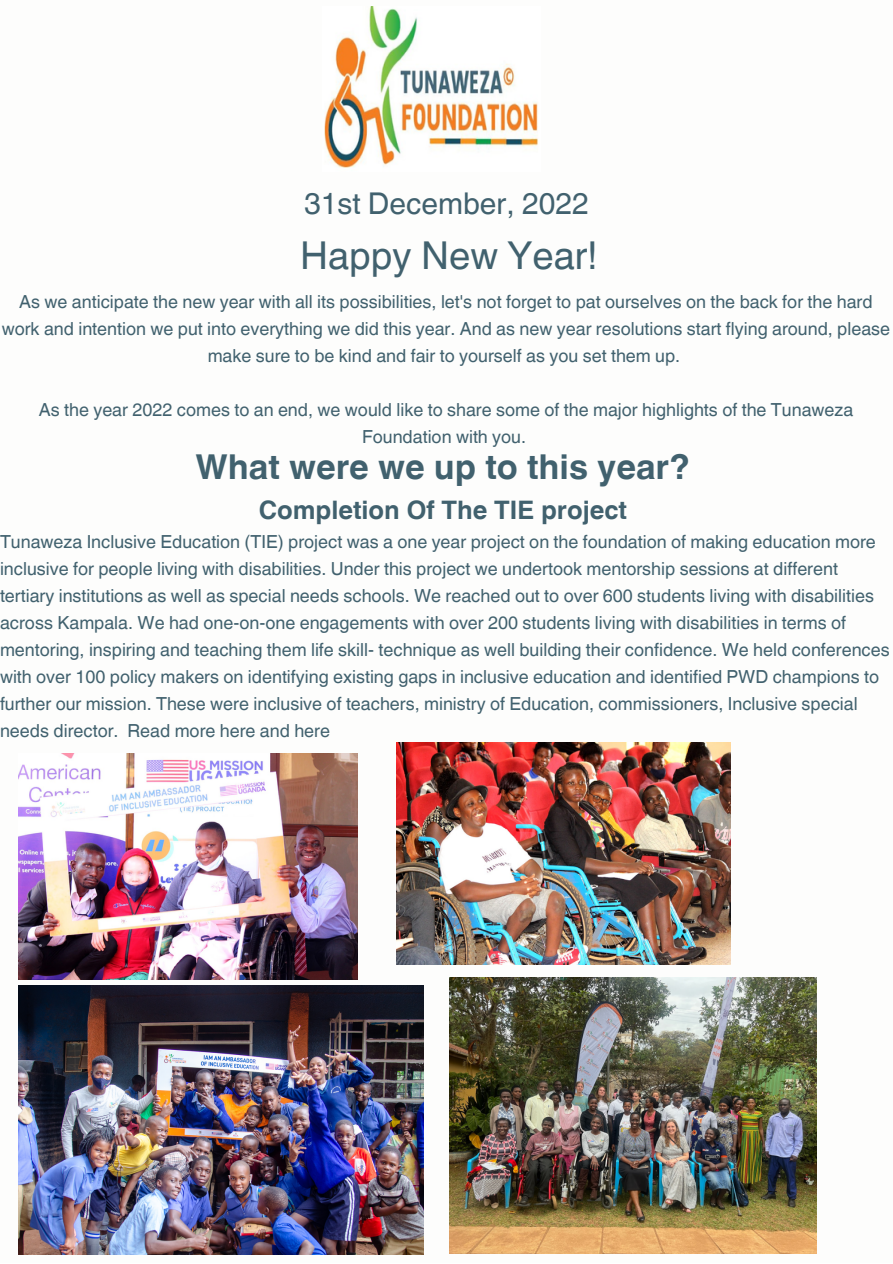
<style>
.page{position:relative;width:893px;height:1264px;background:#fff}
.page>*{position:absolute;margin:0;border:0;box-sizing:border-box;transform-origin:0 0}
.t1{font:38.4px "Helvetica World";color:#41616e}
.t2{font:700 34.2px "Helvetica World";color:#41616e}
.t3{font:30px "Helvetica World";color:#41616e}
.t4{font:700 25.5px "Helvetica World";color:#41616e}
.t5{font:18px/27px "Helvetica World";color:#41616e;text-align:center}
</style>
<div class="page">
<img style="left:324px;top:7px;width:214px;height:161px">
<img style="left:19px;top:753px;width:338px;height:226px">
<img style="left:396px;top:742px;width:334px;height:222px">
<img style="left:19px;top:985px;width:404px;height:268px">
<img style="left:449px;top:977px;width:367px;height:276px">
<h3 class="t3" style="left:304px;top:185px;width:286px">31st December, 2022</h3>
<h1 class="t1" style="left:300px;top:233px;width:299px">Happy New Year!</h1>
<p class="t5" style="left:2px;top:288px;width:889px">As we anticipate the new year with all its possibilities, let's not forget to pat ourselves on the back for the hard work and intention we put into everything we did this year. And as new year resolutions start flying around, please make sure to be kind and fair to yourself as you set them up.</p>
<p class="t5" style="left:39px;top:396px;width:815px">As the year 2022 comes to an end, we would like to share some of the major highlights of the Tunaweza<br>Foundation with you.</p>
<h2 class="t2" style="left:195px;top:439px;width:495px">What were we up to this year?</h2>
<h3 class="t4" style="left:259px;top:489px;width:370px">Completion Of The TIE project</h3>
<p class="t5" style="left:0;top:528px;width:891px;text-align:left">Tunaweza Inclusive Education (TIE) project was a one year project on the foundation of making education more inclusive for people living with disabilities. Under this project we undertook mentorship sessions at different tertiary institutions as well as special needs schools. We reached out to over 600 students living with disabilities across Kampala. We had one-on-one engagements with over 200 students living with disabilities in terms of mentoring, inspiring and teaching them life skill- technique as well building their confidence. We held conferences with over 100 policy makers on identifying existing gaps in inclusive education and identified PWD champions to further our mission. These were inclusive of teachers, ministry of Education, commissioners, Inclusive special needs director. Read more here and here</p>
</div>
